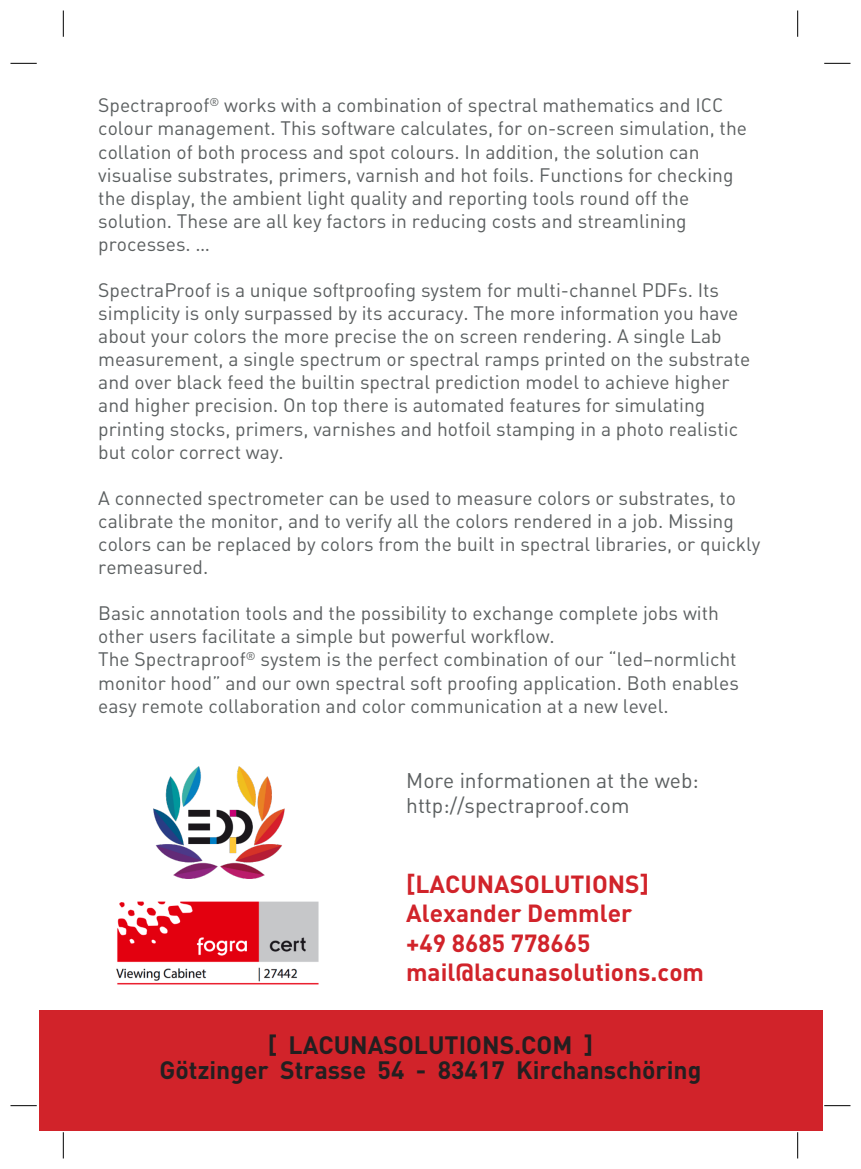
<style>
.page{position:relative;width:861px;height:1169px;background:#fff}
.page>*{position:absolute;margin:0;border:0;box-sizing:border-box;transform-origin:0 0}
.t1{font:700 24.85px/24.8px "DIN";color:#231f20;text-align:center}
.t2{font:700 24.5px/29.4px "DIN";color:#d1232a}
.t3{font:21px/25.2px "DIN Regular Alternate";color:#5b5f60}
.t4{font:19.25px/23.1px "DIN Regular Alternate";color:#5b5f60}
</style>
<div class="page">
<div style="left:38px;top:1009px;width:784px;height:121px;background:#d1232a"></div>
<img style="left:153px;top:766px;width:132px;height:112px">
<img style="left:116px;top:901px;width:203px;height:84px">
<svg style="left:10px;top:63px;width:27px;height:1px"></svg>
<svg style="left:63px;top:10px;width:1px;height:27px"></svg>
<svg style="left:797px;top:10px;width:1px;height:27px"></svg>
<svg style="left:824px;top:63px;width:26px;height:1px"></svg>
<svg style="left:10px;top:1105px;width:27px;height:1px"></svg>
<svg style="left:63px;top:1132px;width:1px;height:26px"></svg>
<svg style="left:824px;top:1105px;width:26px;height:1px"></svg>
<svg style="left:797px;top:1132px;width:1px;height:26px"></svg>
<p class="t4" style="left:98px;top:95px;width:650px">Spectraproof<sup>®</sup> works with a combination of spectral mathematics and ICC colour management. This software calculates, for on-screen simulation, the collation of both process and spot colours. In addition, the solution can visualise substrates, primers, varnish and hot foils. Functions for checking the display, the ambient light quality and reporting tools round off the solution. These are all key factors in reducing costs and streamlining processes. …</p>
<p class="t4" style="left:98px;top:280px;width:653px">SpectraProof is a unique softproofing system for multi-channel PDFs. Its simplicity is only surpassed by its accuracy. The more information you have about your colors the more precise the on screen rendering. A single Lab measurement, a single spectrum or spectral ramps printed on the substrate and over black feed the builtin spectral prediction model to achieve higher and higher precision. On top there is automated features for simulating printing stocks, primers, varnishes and hotfoil stamping in a photo realistic but color correct way.</p>
<p class="t4" style="left:98px;top:488px;width:664px">A connected spectrometer can be used to measure colors or substrates, to calibrate the monitor, and to verify all the colors rendered in a job. Missing colors can be replaced by colors from the built in spectral libraries, or quickly remeasured.</p>
<p class="t4" style="left:98px;top:603px;width:642px">Basic annotation tools and the possibility to exchange complete jobs with other users facilitate a simple but powerful workflow.<br>The Spectraproof<sup>®</sup> system is the perfect combination of our “led–normlicht monitor hood” and our own spectral soft proofing application. Both enables easy remote collaboration and color communication at a new level.</p>
<p class="t3" style="left:406px;top:769px;width:294px">More informationen at the web: http://spectraproof.com</p>
<p class="t2" style="left:406px;top:870px;width:299px">[LACUNASOLUTIONS]<br>Alexander Demmler<br>+49 8685 778665 mail@lacunasolutions.com</p>
<p class="t1" style="left:160px;top:1034px;width:543px">[ LACUNASOLUTIONS.COM ]<br>Götzinger Strasse 54 - 83417 Kirchanschöring</p>
</div>
